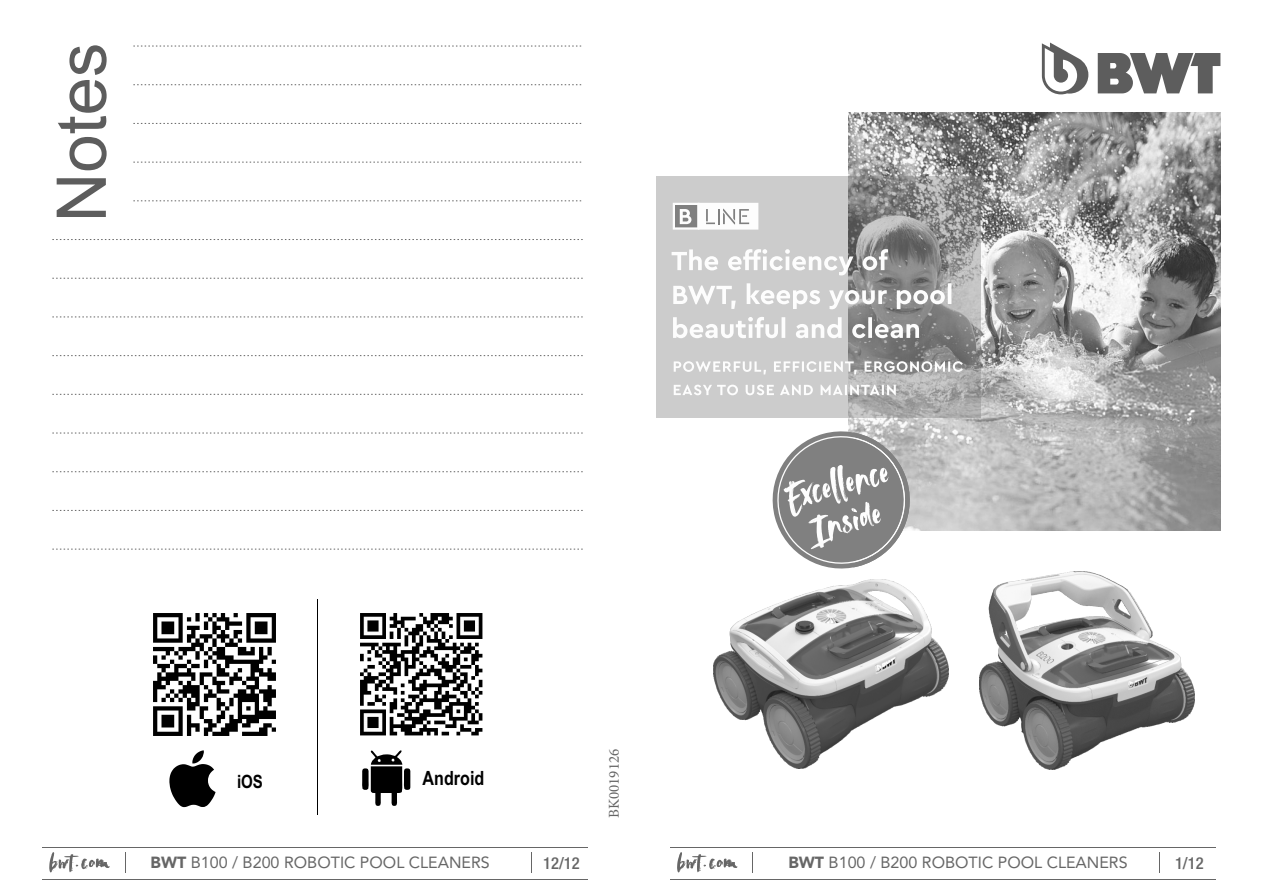
<style>
.page{position:relative;width:1263px;height:893px;background:#fff}
.page>*{position:absolute;margin:0;border:0;box-sizing:border-box;transform-origin:0 0}
.t1{font:68.7px "Arial";color:#5d5d5d}
.t2{font:700 19.65px "Arial Narrow";color:#000}
.t3{font:700 18.3px "Arial Narrow";color:#000}
.t4{font:500 condensed 16.5px "Helvetica Neue";color:#666}
.t5{font:16.05px "Avenir LT Std";color:#666}
.t6{font:15px "Minion Pro";color:#666}
.s1{font-weight:900}
</style>
<div class="page">
<img style="left:848px;top:112px;width:372px;height:418px">
<div style="left:656px;top:176px;width:324px;height:242px;background:#808080;opacity:.4"></div>
<svg style="left:1098px;top:53px;width:122px;height:40px"></svg>
<svg style="left:1042px;top:43px;width:46px;height:51px"></svg>
<svg style="left:772px;top:424px;width:145px;height:145px"></svg>
<img style="left:853px;top:432px;width:64px;height:135px">
<img style="left:853px;top:437px;width:59px;height:126px">
<img style="left:853px;top:454px;width:40px;height:47px">
<img style="left:853px;top:476px;width:36px;height:14px">
<img style="left:853px;top:499px;width:32px;height:41px">
<img style="left:853px;top:508px;width:6px;height:22px">
<svg style="left:671px;top:249px;width:217px;height:26px"></svg>
<svg style="left:673px;top:283px;width:278px;height:26px"></svg>
<svg style="left:673px;top:317px;width:246px;height:21px"></svg>
<svg style="left:673px;top:203px;width:85px;height:27px"></svg>
<svg style="left:674px;top:361px;width:289px;height:13px"></svg>
<svg style="left:674px;top:385px;width:222px;height:10px"></svg>
<img style="left:979px;top:571px;width:216px;height:198px">
<img style="left:713px;top:580px;width:235px;height:188px">
<svg style="left:125px;top:852px;width:1px;height:21px"></svg>
<hr style="left:42px;top:847px;width:546px;height:1px;background:#666">
<hr style="left:42px;top:879px;width:546px;height:1px;background:#666">
<svg style="left:49px;top:852px;width:59px;height:20px"></svg>
<svg style="left:531px;top:852px;width:1px;height:21px"></svg>
<hr style="left:670px;top:847px;width:545px;height:1px;background:#666">
<hr style="left:670px;top:879px;width:545px;height:1px;background:#666">
<svg style="left:677px;top:852px;width:59px;height:20px"></svg>
<svg style="left:1159px;top:852px;width:1px;height:21px"></svg>
<svg style="left:133px;top:84px;width:449px;height:1px"></svg>
<svg style="left:133px;top:123px;width:449px;height:1px"></svg>
<svg style="left:133px;top:162px;width:449px;height:1px"></svg>
<svg style="left:133px;top:200px;width:449px;height:1px"></svg>
<svg style="left:52px;top:239px;width:531px;height:1px"></svg>
<svg style="left:52px;top:278px;width:531px;height:1px"></svg>
<svg style="left:52px;top:317px;width:531px;height:1px"></svg>
<svg style="left:52px;top:355px;width:531px;height:1px"></svg>
<svg style="left:52px;top:394px;width:531px;height:1px"></svg>
<svg style="left:52px;top:433px;width:531px;height:1px"></svg>
<svg style="left:52px;top:471px;width:531px;height:1px"></svg>
<svg style="left:52px;top:510px;width:531px;height:1px"></svg>
<svg style="left:52px;top:549px;width:531px;height:1px"></svg>
<svg style="left:133px;top:46px;width:449px;height:1px"></svg>
<img style="left:360px;top:613px;width:123px;height:123px">
<img style="left:153px;top:613px;width:123px;height:123px">
<svg style="left:362px;top:750px;width:48px;height:56px"></svg>
<svg style="left:169px;top:750px;width:47px;height:57px"></svg>
<hr style="left:317px;top:599px;width:1px;height:216px;background:#000">
<h1 class="t1" style="left:56px;top:222px;width:181px;rotate:-90deg">Notes</h1>
<p class="t3" style="left:237px;top:774px;width:27px">iOS</p>
<p class="t2" style="left:423px;top:770px;width:63px">Android</p>
<p class="t6" style="left:604px;top:818px;width:71px;rotate:-90deg">BK0019126</p>
<p class="t5" style="left:151px;top:856px;width:341px"><span class="s1">BWT</span> B100 / B200 ROBOTIC POOL CLEANERS</p>
<p class="t4" style="left:543px;top:856px;width:38px">12/12</p>
<p class="t5" style="left:788px;top:856px;width:341px"><span class="s1">BWT</span> B100 / B200 ROBOTIC POOL CLEANERS</p>
<p class="t4" style="left:1175px;top:856px;width:30px">1/12</p>
</div>
